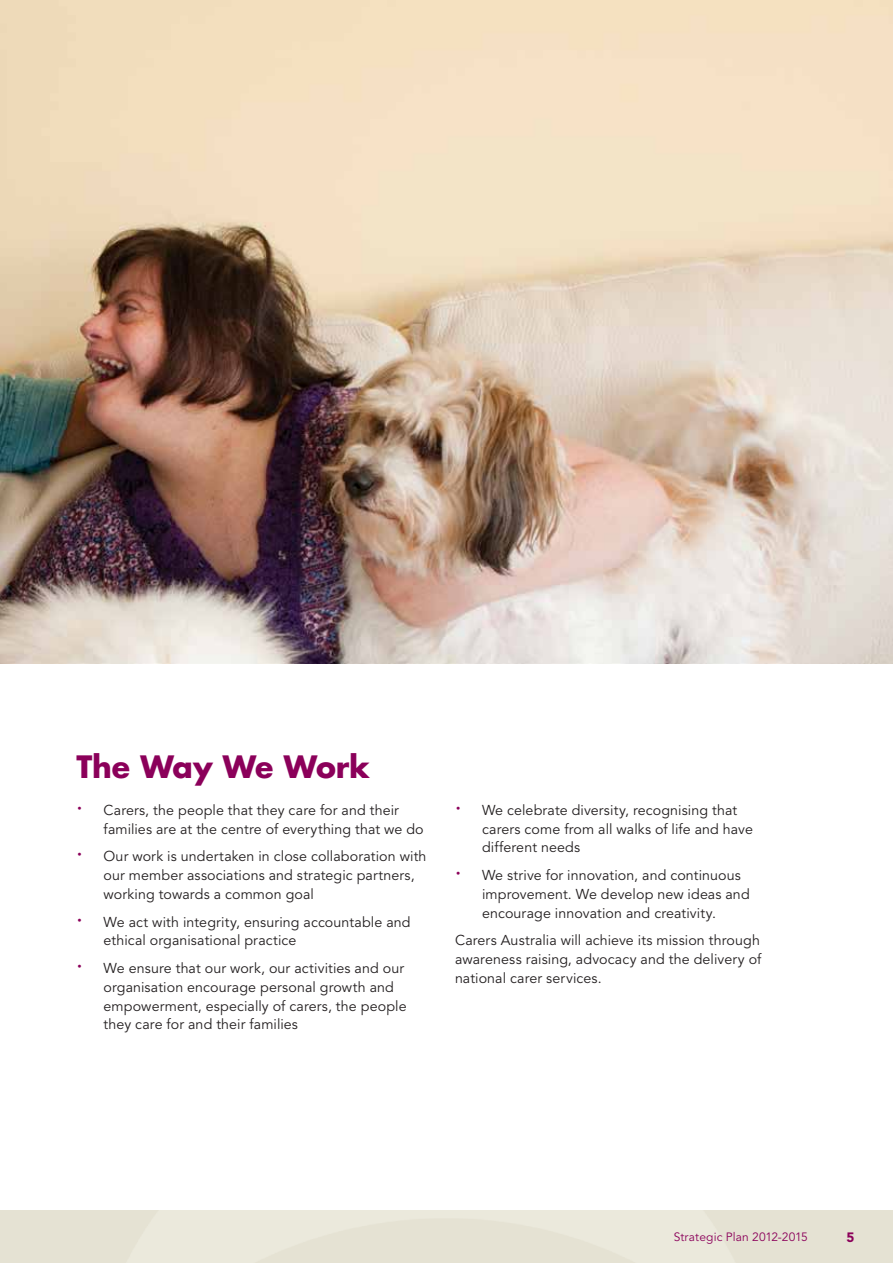
<style>
.page{position:relative;width:893px;height:1263px;background:#fff}
.page>*{position:absolute;margin:0;border:0;box-sizing:border-box;transform-origin:0 0}
.t1{font:700 30px "Futura Std";letter-spacing:-.01em;color:#8b005a}
.t2{font:14.25px/18.8px "Avenir LT Std";letter-spacing:.01em;color:#231f20}
.t3{font:900 13.5px "Avenir LT Std";color:#8b005a}
.t4{font:12px "Avenir LT Std";letter-spacing:.01em;color:#8b005a}
.s1{font-weight:500;font-size:22.5px;color:#8b005a}
</style>
<div class="page">
<img style="left:0;top:0;width:893px;height:663px">
<h1 class="t1" style="left:77px;top:747px;width:295px">The Way We Work</h1>
<p class="t2" style="left:104px;top:801px;width:322px;text-indent:-27px"><span class="s1">∙</span> Carers, the people that they care for and their families are at the centre of everything that we do</p>
<p class="t2" style="left:104px;top:847px;width:325px;text-indent:-27px"><span class="s1">∙</span> Our work is undertaken in close collaboration with our member associations and strategic partners, working towards a common goal</p>
<p class="t2" style="left:104px;top:913px;width:309px;text-indent:-27px"><span class="s1">∙</span> We act with integrity, ensuring accountable and ethical organisational practice</p>
<p class="t2" style="left:104px;top:959px;width:305px;text-indent:-27px"><span class="s1">∙</span> We ensure that our work, our activities and our organisation encourage personal growth and empowerment, especially of carers, the people they care for and their families</p>
<p class="t2" style="left:482px;top:801px;width:272px;text-indent:-27px"><span class="s1">∙</span> We celebrate diversity, recognising that carers come from all walks of life and have different needs</p>
<p class="t2" style="left:482px;top:866px;width:269px;text-indent:-27px"><span class="s1">∙</span> We strive for innovation, and continuous improvement. We develop new ideas and encourage innovation and creativity.</p>
<p class="t2" style="left:455px;top:931px;width:308px;text-align:justify">Carers Australia will achieve its mission through awareness raising, advocacy and the delivery of national carer services.</p>
<p class="t4" style="left:674px;top:1230px;width:136px">Strategic Plan 2012-2015</p>
<p class="t3" style="left:846px;top:1229px;width:9px">5</p>
</div>
